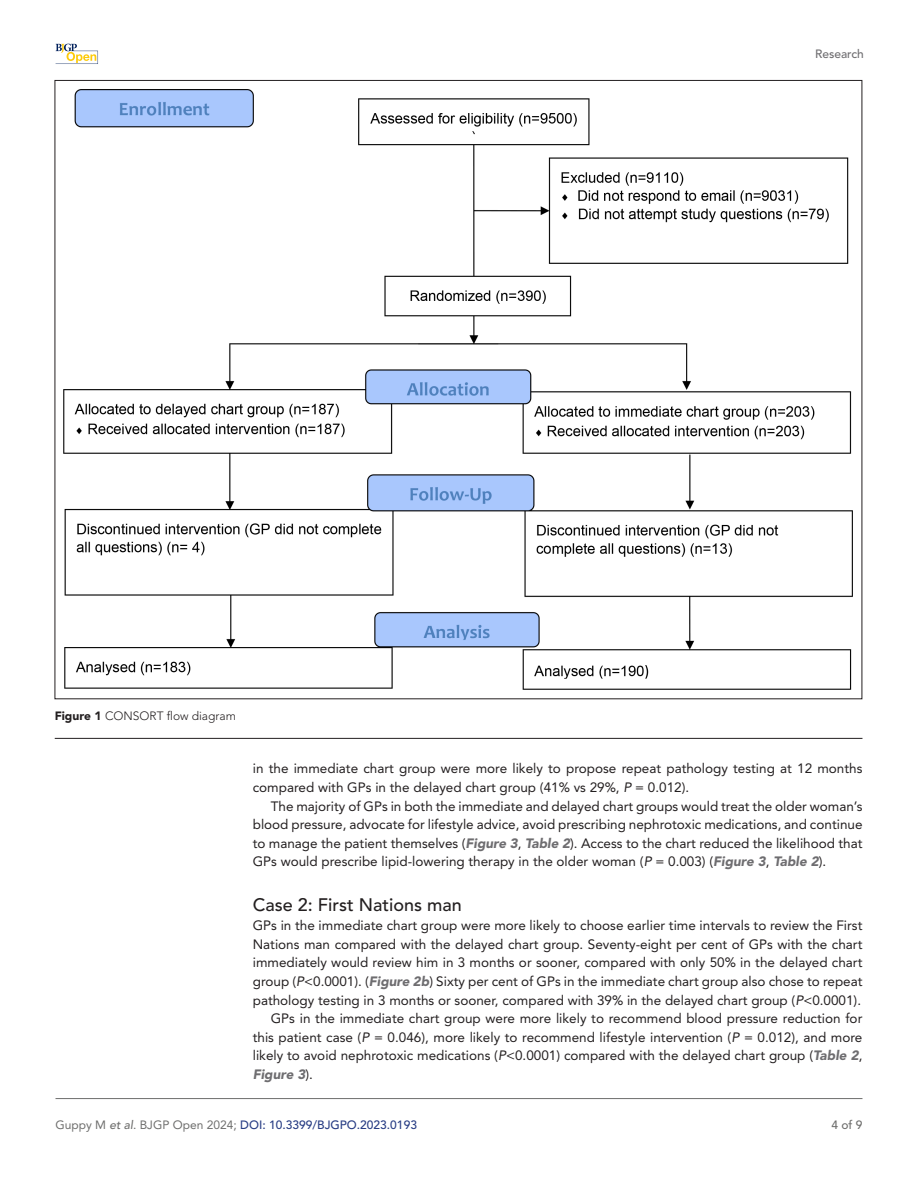
<style>
.page{position:relative;width:918px;height:1188px;background:#fff}
.page>*{position:absolute;margin:0;border:0;box-sizing:border-box;transform-origin:0 0}
.t1{font:500 18px "Avenir LT Std";color:#231f20}
.t2{font:13.5px/18.6px "Avenir LT Std";color:#231f20}
.t3{font:italic 900 13.5px "Avenir LT Std";color:#6e6d70}
.t4{font:500 12px "Avenir LT Std";color:#283d84}
.t5{font:300 12px "Avenir LT Std";color:#231f20}
.t6{font:500 12px "Avenir LT Std";color:#6e6d70}
.t7{font:500 12px "Avenir LT Std";color:#6e6e6d}
.s1{font-weight:900}
.s2{font-style:italic}
.s3{font-weight:900;font-style:italic;color:#6e6d70}
.s4{font-weight:400;font-style:normal;color:#231f20}
.s5{font-weight:400;color:#6e6e6d}
.s6{font-style:italic;color:#6e6e6d}
</style>
<div class="page">
<hr style="left:56px;top:1098px;width:806px;height:1px;background:#6e6e6d">
<svg style="left:56px;top:44px;width:42px;height:20px"></svg>
<hr style="left:55px;top:738px;width:807px;height:1px;background:#231f20">
<img style="left:64px;top:89px;width:789px;height:601px">
<p class="t6" style="left:815px;top:47px;width:50px">Research</p>
<p class="t5" style="left:55px;top:709px;width:183px"><span class="s1">Figure 1</span> CONSORT flow diagram</p>
<p class="t2" style="left:253px;top:760px;width:611px">in the immediate chart group were more likely to propose repeat pathology testing at 12 months compared with GPs in the delayed chart group (41% vs 29%, <span class="s2">P</span> = 0.012).</p>
<p class="t2" style="left:253px;top:797px;width:611px;text-align:justify;text-indent:18px">The majority of GPs in both the immediate and delayed chart groups would treat the older woman’s blood pressure, advocate for lifestyle advice, avoid prescribing nephrotoxic medications, and continue to manage the patient themselves (<span class="s3">Figure 3</span>, <span class="s3">Table 2</span>). Access to the chart reduced the likelihood that GPs would prescribe lipid-lowering therapy in the older woman (<span class="s2">P</span> = 0.003) (<span class="s3">Figure 3</span>, <span class="s3">Table 2</span>).</p>
<h1 class="t1" style="left:253px;top:895px;width:211px">Case 2: First Nations man</h1>
<p class="t2" style="left:253px;top:916px;width:611px">GPs in the immediate chart group were more likely to choose earlier time intervals to review the First</p>
<p class="t2" style="left:253px;top:935px;width:611px">Nations man compared with the delayed chart group. Seventy-eight per cent of GPs with the chart</p>
<p class="t2" style="left:253px;top:953px;width:611px">immediately would review him in 3 months or sooner, compared with only 50% in the delayed chart</p>
<p class="t2" style="left:253px;top:972px;width:611px">group (<span class="s2">P</span>&lt;0.0001). (<span class="s3">Figure 2b</span>) Sixty per cent of GPs in the immediate chart group also chose to repeat</p>
<p class="t2" style="left:253px;top:991px;width:610px">pathology testing in 3 months or sooner, compared with 39% in the delayed chart group (<span class="s2">P</span>&lt;0.0001).</p>
<p class="t2" style="left:271px;top:1009px;width:593px">GPs in the immediate chart group were more likely to recommend blood pressure reduction for</p>
<p class="t2" style="left:253px;top:1028px;width:611px">this patient case (<span class="s2">P</span> = 0.046), more likely to recommend lifestyle intervention (<span class="s2">P</span> = 0.012), and more</p>
<p class="t2" style="left:253px;top:1046px;width:611px">likely to avoid nephrotoxic medications (<span class="s2">P</span>&lt;0.0001) compared with the delayed chart group (<span class="s3">Table 2</span>,</p>
<p class="t3" style="left:253px;top:1066px;width:62px">Figure 3<span class="s4">).</span></p>
<p class="t4" style="left:56px;top:1118px;width:363px"><span class="s5">Guppy M</span> <span class="s6">et al</span><span class="s5">. BJGP Open 2024;</span> DOI: 10.3399/BJGPO.2023.0193</p>
<p class="t7" style="left:831px;top:1118px;width:33px">4 of 9</p>
</div>
